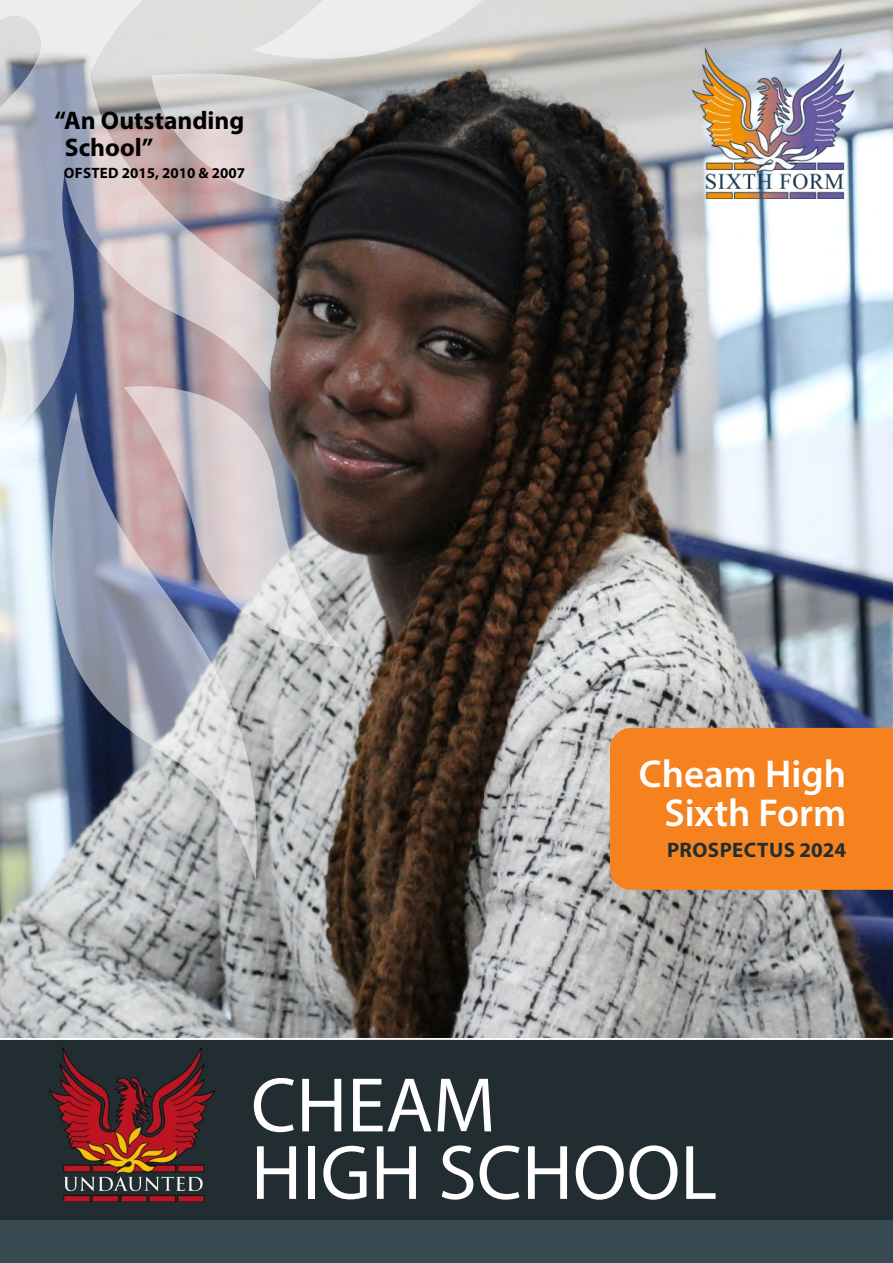
<style>
.page{position:relative;width:893px;height:1263px;background:#fff}
.page>*{position:absolute;margin:0;border:0;box-sizing:border-box;transform-origin:0 0}
.t1{font:78px/67.5px "Myriad Pro";color:#fff}
.t2{font:600 39px/39px "Myriad Pro";color:#fff;text-align:right}
.t3{font:700 25.5px/27px "Myriad Pro";color:#000}
.t4{font:700 21px "Myriad Pro";letter-spacing:.02em;color:#212d30}
.t5{font:700 15px "Myriad Pro";color:#000}
</style>
<div class="page">
<img style="left:0;top:0;width:893px;height:1038px">
<img style="left:692px;top:48px;width:161px;height:151px">
<div style="left:610px;top:728px;width:283px;height:162px;background:#f5821f"></div>
<div style="left:0;top:1040px;width:893px;height:186px;background:#212d30"></div>
<img style="left:50px;top:1047px;width:164px;height:155px">
<div style="left:0;top:1220px;width:893px;height:43px;background:#374951"></div>
<svg style="left:346px;top:0;width:214px;height:110px;background:#cccbc9"></svg>
<svg style="left:346px;top:50px;width:142px;height:60px;background:#8b8884"></svg>
<svg style="left:267px;top:448px;width:75px;height:199px;background:#afaeb0"></svg>
<img style="left:0;top:448px;width:267px;height:433px">
<svg style="left:0;top:0;width:346px;height:448px;background:#bcb7bf"></svg>
<img style="left:270px;top:110px;width:308px;height:373px">
<p class="t3" style="left:65px;top:106px;width:181px;text-indent:-10px">“An Outstanding<br>School”</p>
<p class="t5" style="left:64px;top:163px;width:183px">OFSTED 2015, 2010 &amp; 2007</p>
<h2 class="t2" style="left:639px;top:753px;width:209px">Cheam High<br>Sixth Form</h2>
<p class="t4" style="left:667px;top:836px;width:181px">PROSPECTUS 2024</p>
<h1 class="t1" style="left:251px;top:1070px;width:468px">CHEAM<br>HIGH SCHOOL</h1>
</div>
